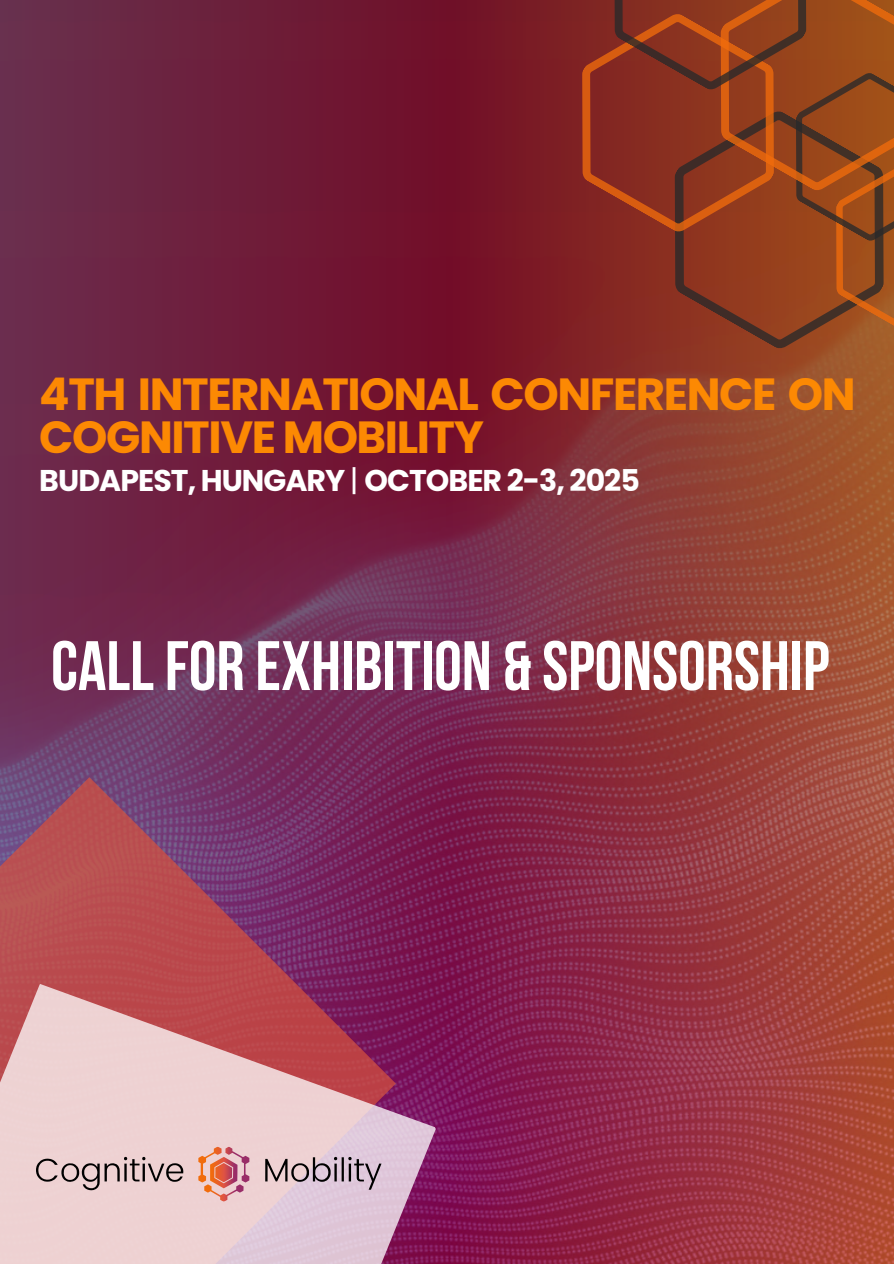
<style>
.page{position:relative;width:894px;height:1264px;background:#fff}
.page>*{position:absolute;margin:0;border:0;box-sizing:border-box;transform-origin:0 0}
.t1{font:69.75px "Bebas Neue Cyrillic";color:#fff}
.t2{font:700 45px/42.8px "Poppins";letter-spacing:-.03em;color:#fc8903}
.t3{font:700 30px "Poppins";letter-spacing:-.03em;color:#fff}
.s1{font-weight:400}
</style>
<div class="page">
<img style="left:0;top:0;width:893px;height:1263px">
<svg style="left:0;top:777px;width:396px;height:206px;background:#933d5e"></svg>
<svg style="left:0;top:983px;width:436px;height:280px;background:#d29ba8"></svg>
<svg style="left:36px;top:1146px;width:345px;height:55px;background:#d4b5b8"></svg>
<svg style="left:624px;top:359px;width:269px;height:20px;background:#954428"></svg>
<div style="left:536px;top:0;width:32px;height:260px;background:#7c1e24"></div>
<svg style="left:568px;top:0;width:325px;height:359px;background:#8f3b1e"></svg>
<p class="t2" style="left:39px;top:373px;width:817px">4TH INTERNATIONAL CONFERENCE ON<br>COGNITIVE MOBILITY</p>
<p class="t3" style="left:39px;top:460px;width:602px">BUDAPEST, HUNGARY <span class="s1">|</span> OCTOBER 2-3, 2025</p>
<p class="t1" style="left:51px;top:637px;width:779px">CALL FOR EXHIBITION &amp; SPONSORSHIP</p>
</div>
